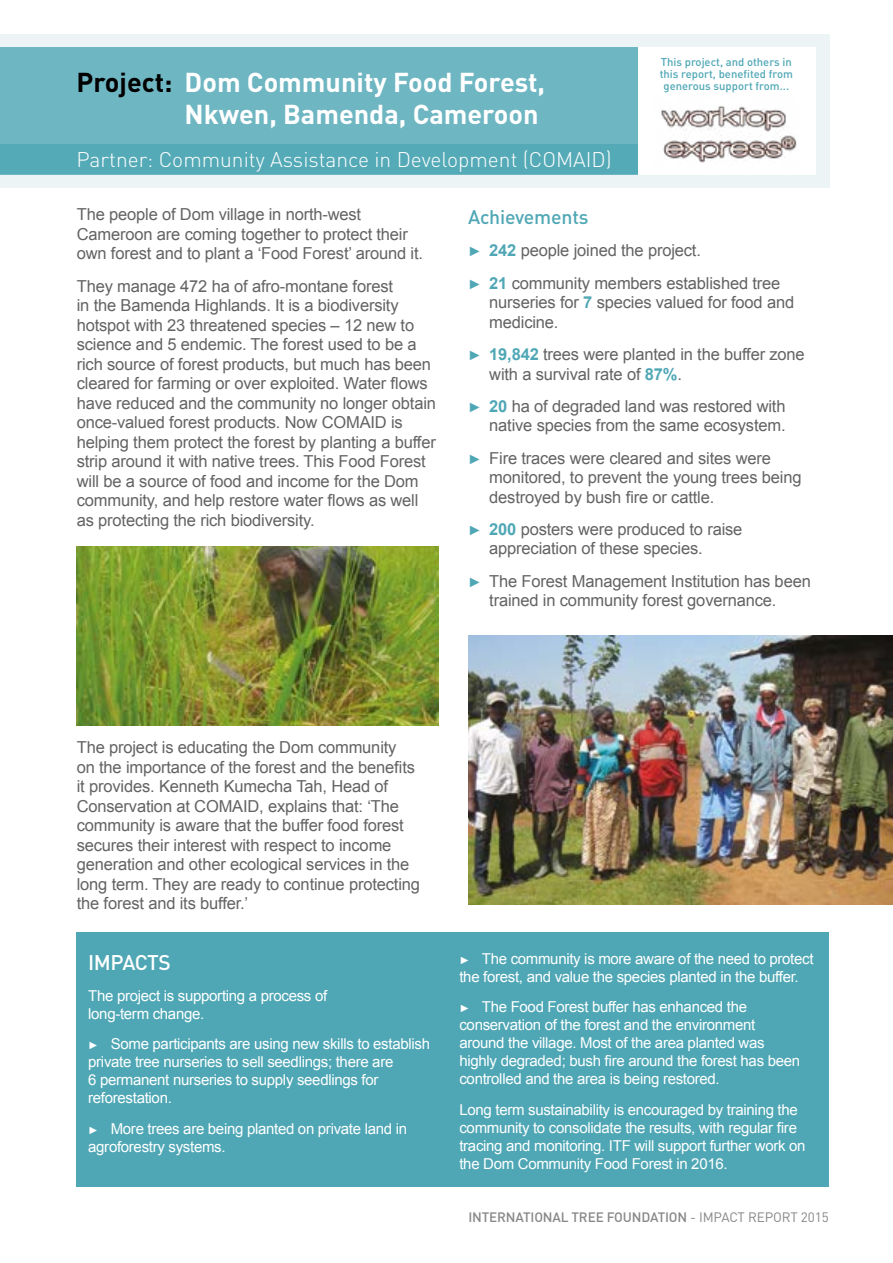
<style>
.page{position:relative;width:893px;height:1263px;background:#fff}
.page>*{position:absolute;margin:0;border:0;box-sizing:border-box;transform-origin:0 0}
.t1{font:700 27px/32.4px "DIN";color:#fff;text-align:right}
.t2{font:300 21px "DIN";color:#fff}
.t3{font:500 21px "DIN";letter-spacing:-.025em;color:#fff}
.t4{font:500 19.5px "DIN";letter-spacing:-.01em;color:#4fa7b5}
.t5{font:16.5px/19.5px "Arial";letter-spacing:-.01em;color:#646363}
.t6{font:15px/18px "Arial";letter-spacing:-.02em;color:#fff}
.t7{font:500 13.5px "DIN";letter-spacing:-.01em;color:#878787}
.t8{font:500 11.25px/12px "DIN";color:#4fa7b5;text-align:center}
.s1{color:#000}
.s2{font-size:13.5px;color:#4fa7b5}
.s3{font-weight:700;color:#4fa7b5}
.s4{font-size:10.5px}
.s5{font-weight:400}
</style>
<div class="page">
<div style="left:0;top:34px;width:829px;height:153px;background:#ecf4f6"></div>
<div style="left:0;top:47px;width:638px;height:128px;background:#6eb6c2"></div>
<div style="left:0;top:145px;width:638px;height:29px;background:#4fa7b5"></div>
<div style="left:638px;top:47px;width:177px;height:128px;background:#fff"></div>
<img style="left:661px;top:106px;width:136px;height:57px">
<div style="left:77px;top:932px;width:752px;height:254px;background:#4fa7b5"></div>
<img style="left:77px;top:546px;width:361px;height:179px">
<img style="left:468px;top:636px;width:425px;height:269px">
<h1 class="t1" style="left:77px;top:65px;width:470px"><span class="s1">Project:</span> Dom Community Food Forest,<br>Nkwen, Bamenda, Cameroon</h1>
<p class="t2" style="left:77px;top:145px;width:537px">Partner: Community Assistance in Development (COMAID)</p>
<p class="t8" style="left:660px;top:55px;width:135px">This project, and others in this report, benefited from generous support from...</p>
<p class="t5" style="left:77px;top:205px;width:348px">The people of Dom village in north-west<br>Cameroon are coming together to protect their own forest and to plant a ‘Food Forest’ around it.</p>
<p class="t5" style="left:77px;top:276px;width:361px">They manage 472 ha of afro-montane forest<br>in the Bamenda Highlands. It is a biodiversity hotspot with 23 threatened species – 12 new to science and 5 endemic. The forest used to be a rich source of forest products, but much has been cleared for farming or over exploited. Water flows have reduced and the community no longer obtain once-valued forest products. Now COMAID is helping them protect the forest by planting a buffer strip around it with native trees. This Food Forest will be a source of food and income for the Dom community, and help restore water flows as well as protecting the rich biodiversity.</p>
<p class="t4" style="left:468px;top:204px;width:122px">Achievements</p>
<p class="t5" style="left:468px;top:235px;width:314px;line-height:32.2px"><span class="s2">►</span> <span class="s3">242</span> people joined the project.<br><span class="s2">►</span> <span class="s3">21</span> community members established tree</p>
<p class="t5" style="left:489px;top:293px;width:306px">nurseries for <span class="s3">7</span> species valued for food and medicine.</p>
<p class="t5" style="left:489px;top:345px;width:317px;text-indent:-21px"><span class="s2">►</span> <span class="s3">19,842</span> trees were planted in the buffer zone with a survival rate of <span class="s3">87%</span>.</p>
<p class="t5" style="left:468px;top:396px;width:319px;text-align:right"><span class="s2">►</span> <span class="s3">20</span> ha of degraded land was restored with native species from the same ecosystem.</p>
<p class="t5" style="left:489px;top:448px;width:314px;text-indent:-21px"><span class="s2">►</span> Fire traces were cleared and sites were monitored, to prevent the young trees being destroyed by bush fire or cattle.</p>
<p class="t5" style="left:489px;top:519px;width:255px;text-indent:-21px"><span class="s2">►</span> <span class="s3">200</span> posters were produced to raise appreciation of these species.</p>
<p class="t5" style="left:489px;top:571px;width:323px;text-indent:-21px"><span class="s2">►</span> The Forest Management Institution has been trained in community forest governance.</p>
<p class="t5" style="left:77px;top:738px;width:345px">The project is educating the Dom community<br>on the importance of the forest and the benefits it provides. Kenneth Kumecha Tah, Head of Conservation at COMAID, explains that: ‘The community is aware that the buffer food forest secures their interest with respect to income generation and other ecological services in the long term. They are ready to continue protecting the forest and its buffer.’</p>
<p class="t3" style="left:88px;top:948px;width:84px">IMPACTS</p>
<p class="t6" style="left:88px;top:986px;width:241px">The project is supporting a process of long-term change.</p>
<p class="t6" style="left:88px;top:1035px;width:343px"><span class="s4">►</span> Some participants are using new skills to establish private tree nurseries to sell seedlings; there are<br>6 permanent nurseries to supply seedlings for reforestation.</p>
<p class="t6" style="left:88px;top:1120px;width:320px"><span class="s4">►</span> More trees are being planted on private land in agroforestry systems.</p>
<p class="t6" style="left:459px;top:949px;width:356px"><span class="s4">►</span> The community is more aware of the need to protect the forest, and value the species planted in the buffer.</p>
<p class="t6" style="left:459px;top:998px;width:342px"><span class="s4">►</span> The Food Forest buffer has enhanced the conservation of the forest and the environment around the village. Most of the area planted was highly degraded; bush fire around the forest has been controlled and the area is being restored.</p>
<p class="t6" style="left:459px;top:1101px;width:348px">Long term sustainability is encouraged by training the community to consolidate the results, with regular fire tracing and monitoring. ITF will support further work on the Dom Community Food Forest in 2016.</p>
<p class="t7" style="left:468px;top:1208px;width:362px">INTERNATIONAL TREE FOUNDATION <span class="s5">- IMPACT REPORT 2015</span></p>
</div>
